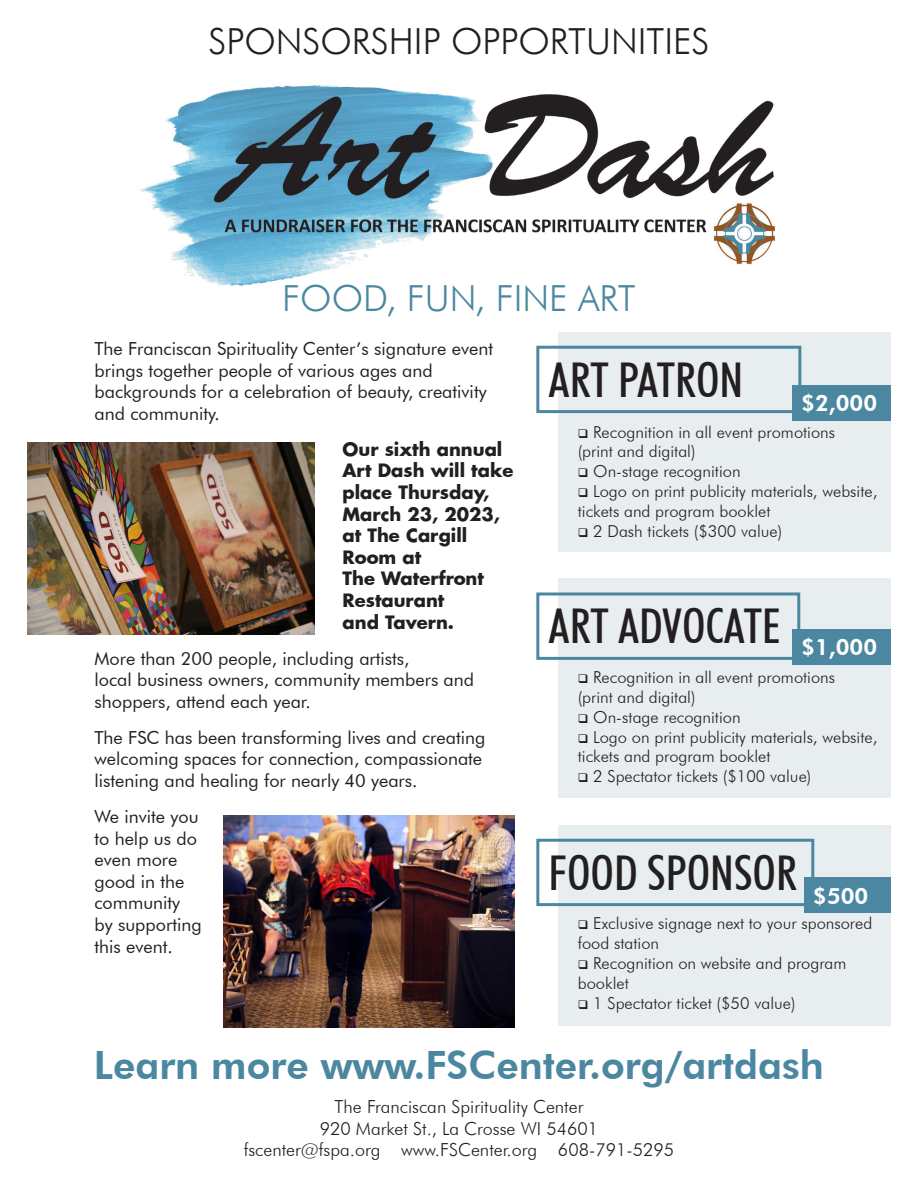
<style>
.page{position:relative;width:918px;height:1188px;background:#fff}
.page>*{position:absolute;margin:0;border:0;box-sizing:border-box;transform-origin:0 0}
.t1{font:500 condensed 48px "Futura BT";color:#231f20}
.t2{font:800 39px "Futura BT";color:#4b87a0}
.t3{font:300 36px "Futura BT";color:#231f20}
.t4{font:300 36px "Futura BT";color:#4b87a0}
.t5{font:800 22.5px "Futura BT";color:#fff}
.t6{font:18px/21.6px "Futura BT";color:#231f20}
.t7{font:700 18px/21.6px "Futura";color:#231f20}
.t8{font:300 18px "Futura BT";color:#231f20}
.t9{font:300 16.5px/19.8px "Futura BT";color:#231f20}
</style>
<div class="page">
<img style="left:140px;top:85px;width:636px;height:201px">
<div style="left:558px;top:332px;width:333px;height:219px;background:#e8edf0"></div>
<div style="left:536px;top:346px;width:265px;height:67px;border:3px solid #4b87a0"></div>
<img style="left:27px;top:442px;width:288px;height:193px">
<img style="left:223px;top:815px;width:292px;height:212px">
<div style="left:793px;top:386px;width:98px;height:35px;background:#4b87a0"></div>
<div style="left:558px;top:579px;width:333px;height:219px;background:#e8edf0"></div>
<div style="left:536px;top:592px;width:264px;height:68px;border:3px solid #4b87a0"></div>
<div style="left:793px;top:629px;width:98px;height:36px;background:#4b87a0"></div>
<div style="left:558px;top:825px;width:333px;height:200px;background:#e8edf0"></div>
<div style="left:536px;top:839px;width:278px;height:67px;border:3px solid #4b87a0"></div>
<div style="left:805px;top:877px;width:86px;height:36px;background:#4b87a0"></div>
<p class="t3" style="left:208px;top:20px;width:503px">SPONSORSHIP OPPORTUNITIES</p>
<p class="t4" style="left:282px;top:277px;width:355px">FOOD, FUN, FINE ART</p>
<p class="t6" style="left:94px;top:338px;width:400px">The Franciscan Spirituality Center’s signature event brings together people of various ages and backgrounds for a celebration of beauty, creativity and community.</p>
<p class="t7" style="left:343px;top:438px;width:172px">Our sixth annual<br>Art Dash will take place Thursday,<br>March 23, 2023, at The Cargill<br>Room at<br>The Waterfront<br>Restaurant<br>and Tavern.</p>
<p class="t6" style="left:94px;top:647px;width:381px">More than 200 people, including artists,<br>local business owners, community members and shoppers, attend each year.</p>
<p class="t6" style="left:94px;top:726px;width:392px">The FSC has been transforming lives and creating welcoming spaces for connection, compassionate listening and healing for nearly 40 years.</p>
<p class="t6" style="left:94px;top:806px;width:109px">We invite you to help us do even more good in the community by supporting this event.</p>
<p class="t1" style="left:549px;top:350px;width:196px">ART PATRON</p>
<p class="t5" style="left:801px;top:390px;width:77px">$2,000</p>
<p class="t9" style="left:578px;top:422px;width:259px">❑ Recognition in all event promotions (print and digital)</p>
<p class="t9" style="left:578px;top:461px;width:164px">❑ On-stage recognition</p>
<p class="t9" style="left:578px;top:481px;width:301px">❑ Logo on print publicity materials, website, tickets and program booklet</p>
<p class="t9" style="left:578px;top:521px;width:206px">❑ 2 Dash tickets ($300 value)</p>
<p class="t1" style="left:549px;top:597px;width:233px">ART ADVOCATE</p>
<p class="t5" style="left:801px;top:633px;width:77px">$1,000</p>
<p class="t9" style="left:578px;top:667px;width:259px">❑ Recognition in all event promotions (print and digital)</p>
<p class="t9" style="left:578px;top:707px;width:164px">❑ On-stage recognition</p>
<p class="t9" style="left:578px;top:727px;width:301px">❑ Logo on print publicity materials, website, tickets and program booklet</p>
<p class="t9" style="left:578px;top:766px;width:235px">❑ 2 Spectator tickets ($100 value)</p>
<p class="t1" style="left:549px;top:843px;width:250px">FOOD SPONSOR</p>
<p class="t5" style="left:813px;top:882px;width:57px">$500</p>
<p class="t9" style="left:578px;top:914px;width:296px">❑ Exclusive signage next to your sponsored food station</p>
<p class="t9" style="left:578px;top:953px;width:270px">❑ Recognition on website and program booklet</p>
<p class="t9" style="left:578px;top:993px;width:219px">❑ 1 Spectator ticket ($50 value)</p>
<p class="t2" style="left:94px;top:1042px;width:732px">Learn more www.FSCenter.org/artdash</p>
<p class="t8" style="left:335px;top:1096px;width:250px">The Franciscan Spirituality Center</p>
<p class="t8" style="left:320px;top:1117px;width:280px">920 Market St., La Crosse WI 54601</p>
<p class="t8" style="left:244px;top:1139px;width:432px">fscenter@fspa.org www.FSCenter.org 608-791-5295</p>
</div>
